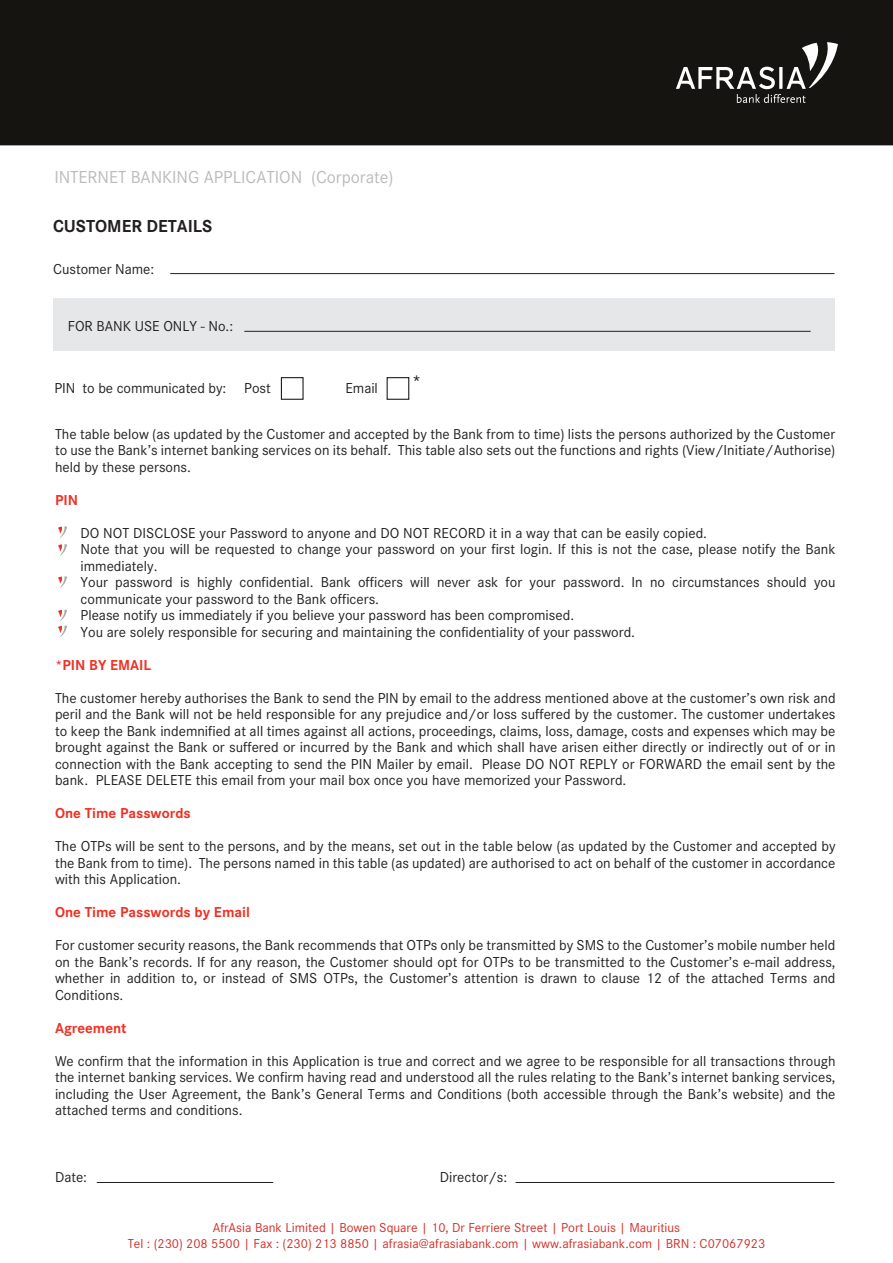
<style>
.page{position:relative;width:893px;height:1263px;background:#fff}
.page>*{position:absolute;margin:0;border:0;box-sizing:border-box;transform-origin:0 0}
.t1{font:19.5px "Corporate S";color:#231f20}
.t2{font:18px "Corporate S";letter-spacing:-.005em;color:#b9bbbd}
.t3{font:700 18px "Corporate S";color:#231f20}
.t4{font:15px/16.5px "Corporate S";color:#231f20;text-align:justify}
.t5{font:700 15px "Corporate S";color:#ee3124}
.t6{font:13.5px/16.2px "Corporate S";color:#d42e27;text-align:center}
.s1{color:#a6a8ab}
</style>
<div class="page">
<svg style="left:58px;top:526px;width:9px;height:12px"></svg>
<svg style="left:58px;top:544px;width:9px;height:12px"></svg>
<svg style="left:58px;top:576px;width:9px;height:12px"></svg>
<svg style="left:58px;top:610px;width:9px;height:27px"></svg>
<div style="left:0;top:0;width:893px;height:145px;background:#151410"></div>
<svg style="left:676px;top:42px;width:162px;height:61px;background:#3e3d3a"></svg>
<div style="left:53px;top:299px;width:781px;height:52px;background:#e6e7e8"></div>
<hr style="left:170px;top:273px;width:664px;height:1px;background:#231f20">
<hr style="left:244px;top:331px;width:567px;height:1px;background:#231f20">
<div style="left:281px;top:377px;width:23px;height:23px;border:1px solid #231f20"></div>
<div style="left:387px;top:377px;width:22px;height:23px;border:1px solid #231f20"></div>
<hr style="left:97px;top:1182px;width:176px;height:1px;background:#231f20">
<hr style="left:516px;top:1182px;width:318px;height:1px;background:#231f20">
<p class="t2" style="left:54px;top:167px;width:341px">INTERNET BANKING APPLICATION (Corporate)</p>
<p class="t3" style="left:53px;top:216px;width:161px">CUSTOMER DETAILS</p>
<p class="t4" style="left:53px;top:260px;width:103px">Customer Name:</p>
<p class="t4" style="left:68px;top:318px;width:167px">FOR BANK USE ONLY - No.:</p>
<p class="t4" style="left:54px;top:380px;width:218px">PIN to be communicated by: Post</p>
<p class="t4" style="left:346px;top:380px;width:34px">Email</p>
<h1 class="t1" style="left:412px;top:371px;width:11px">*</h1>
<p class="t4" style="left:55px;top:426px;width:782px">The table below (as updated by the Customer and accepted by the Bank from to time) lists the persons authorized by the Customer to use the Bank’s internet banking services on its behalf. This table also sets out the functions and rights (View/Initiate/Authorise) held by these persons.</p>
<p class="t5" style="left:55px;top:491px;width:25px">PIN</p>
<p class="t4" style="left:81px;top:525px;width:756px;text-align:left">DO NOT DISCLOSE your Password to anyone and DO NOT RECORD it in a way that can be easily copied.<br>Note that you will be requested to change your password on your first login. If this is not the case, please notify the Bank immediately.<br>Your password is highly confidential. Bank officers will never ask for your password. In no circumstances should you communicate your password to the Bank officers.<br>Please notify us immediately if you believe your password has been compromised.<br>You are solely responsible for securing and maintaining the confidentiality of your password.</p>
<p class="t5" style="left:55px;top:656px;width:98px">*PIN BY EMAIL</p>
<p class="t4" style="left:55px;top:690px;width:782px">The customer hereby authorises the Bank to send the PIN by email to the address mentioned above at the customer’s own risk and peril and the Bank will not be held responsible for any prejudice and/or loss suffered by the customer. The customer undertakes to keep the Bank indemnified at all times against all actions, proceedings, claims, loss, damage, costs and expenses which may be brought against the Bank or suffered or incurred by the Bank and which shall have arisen either directly or indirectly out of or in connection with the Bank accepting to send the PIN Mailer by email. Please DO NOT REPLY or FORWARD the email sent by the bank. PLEASE DELETE this email from your mail box once you have memorized your Password.</p>
<p class="t5" style="left:55px;top:805px;width:137px">One Time Passwords</p>
<p class="t4" style="left:55px;top:838px;width:782px">The OTPs will be sent to the persons, and by the means, set out in the table below (as updated by the Customer and accepted by the Bank from to time). The persons named in this table (as updated) are authorised to act on behalf of the customer in accordance with this Application.</p>
<p class="t5" style="left:55px;top:904px;width:196px">One Time Passwords by Email</p>
<p class="t4" style="left:55px;top:937px;width:782px">For customer security reasons, the Bank recommends that OTPs only be transmitted by SMS to the Customer’s mobile number held on the Bank’s records. If for any reason, the Customer should opt for OTPs to be transmitted to the Customer’s e-mail address, whether in addition to, or instead of SMS OTPs, the Customer’s attention is drawn to clause 12 of the attached Terms and Conditions.</p>
<p class="t5" style="left:55px;top:1019px;width:73px">Agreement</p>
<p class="t4" style="left:55px;top:1053px;width:782px">We confirm that the information in this Application is true and correct and we agree to be responsible for all transactions through the internet banking services. We confirm having read and understood all the rules relating to the Bank’s internet banking services, including the User Agreement, the Bank’s General Terms and Conditions (both accessible through the Bank’s website) and the attached terms and conditions.</p>
<p class="t4" style="left:55px;top:1169px;width:34px">Date:</p>
<p class="t4" style="left:440px;top:1169px;width:69px">Director/s:</p>
<p class="t6" style="left:128px;top:1219px;width:639px">AfrAsia Bank Limited | Bowen Square | 10, Dr Ferriere Street | Port Louis | Mauritius<br>Tel : (230) 208 5500 | Fax : (230) 213 8850 | afrasia@afrasiabank.com | www.afrasiabank.com | BRN : C07067923</p>
<p class="t6" style="left:180px;top:1229px;width:535px">Tel: (230) 208 5500 <span class="s1">|</span> afrasia@afrasiabank.com <span class="s1">|</span> www.afrasiabank.com <span class="s1">|</span> Mauritius - South Africa</p>
</div>
